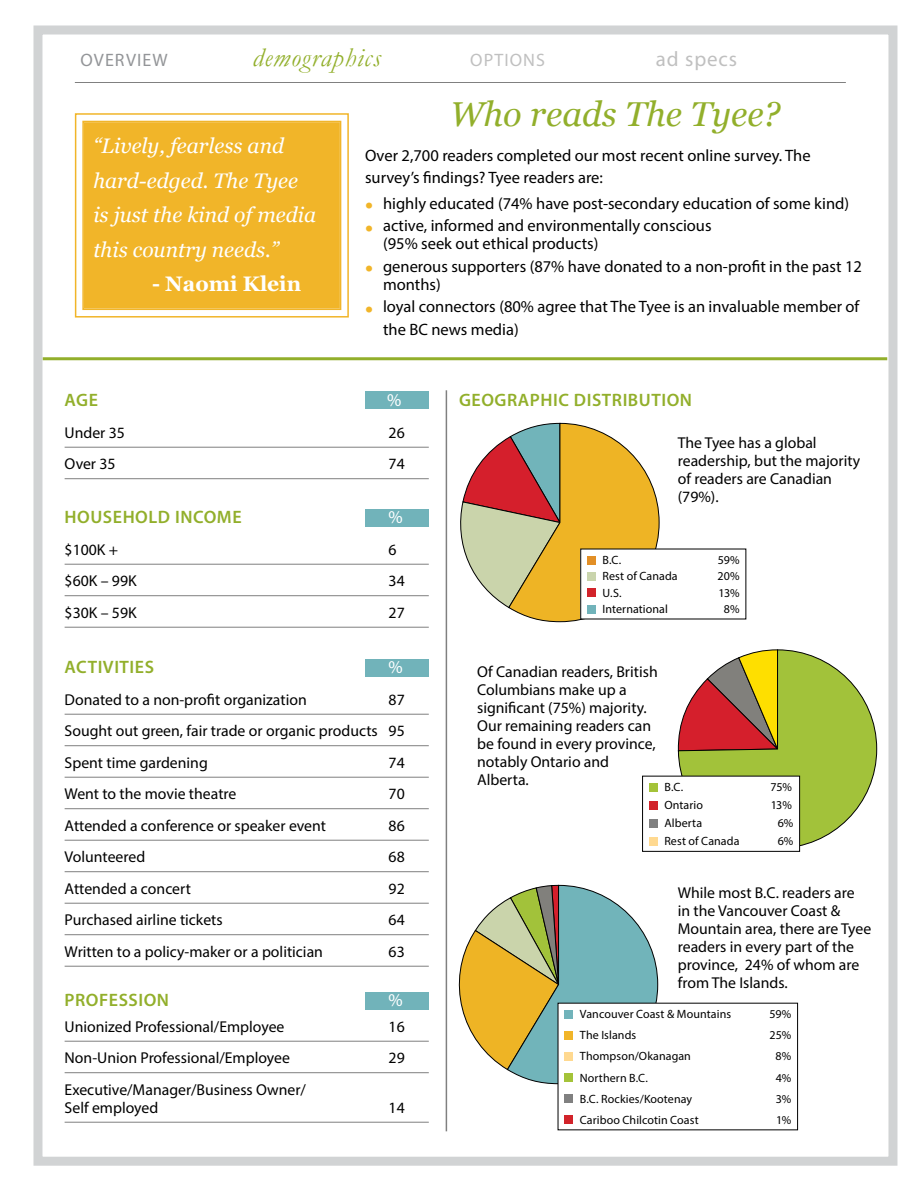
<style>
.page{position:relative;width:918px;height:1188px;background:#fff}
.page>*{position:absolute;margin:0;border:0;box-sizing:border-box;transform-origin:0 0}
.t1{font:italic 34.5px "Georgia";color:#92af2b}
.t2{font:italic 27px "Garamond";letter-spacing:.04em;color:#92af2b}
.t3{font:italic 21px/34.5px "Georgia";color:#fff}
.t4{font:700 21px "Georgia";color:#fff}
.t5{font:21px "Myriad Pro";letter-spacing:.04em;color:#c0c0c0}
.t6{font:600 18px "Myriad Pro";letter-spacing:.03em;color:#92af2b}
.t7{font:18px "Myriad Pro";letter-spacing:.06em;color:#939598}
.t8{font:18px "Myriad Pro";letter-spacing:.06em;color:#c0c0c0}
.t9{font:18px "Myriad Pro";color:#fff}
.t10{font:16.5px/22.5px "Myriad Pro";color:#000}
.t11{font:15.75px/18px "Myriad Pro";color:#000}
.t12{font:12px "Myriad Pro";letter-spacing:.005em;color:#000}
.s1{font-size:28.5px;color:#f1b529}
</style>
<div class="page">
<svg style="left:678px;top:649px;width:199px;height:200px"></svg>
<svg style="left:460px;top:423px;width:200px;height:199px"></svg>
<div style="left:365px;top:993px;width:64px;height:17px;background:#71b3ba"></div>
<div style="left:33px;top:26px;width:864px;height:1140px;border:9px solid #d1d3d4"></div>
<div style="left:365px;top:660px;width:64px;height:17px;background:#71b3ba"></div>
<div style="left:365px;top:509px;width:64px;height:17px;background:#71b3ba"></div>
<div style="left:365px;top:391px;width:64px;height:17px;background:#71b3ba"></div>
<hr style="left:65px;top:447px;width:364px;height:1px;background:#808080">
<hr style="left:65px;top:478px;width:364px;height:1px;background:#808080">
<hr style="left:65px;top:564px;width:364px;height:1px;background:#808080">
<hr style="left:65px;top:595px;width:364px;height:1px;background:#808080">
<hr style="left:65px;top:627px;width:364px;height:1px;background:#808080">
<hr style="left:65px;top:714px;width:364px;height:1px;background:#808080">
<hr style="left:65px;top:745px;width:364px;height:1px;background:#808080">
<hr style="left:65px;top:777px;width:364px;height:1px;background:#808080">
<hr style="left:65px;top:808px;width:364px;height:1px;background:#808080">
<hr style="left:65px;top:840px;width:364px;height:1px;background:#808080">
<hr style="left:65px;top:871px;width:364px;height:1px;background:#808080">
<hr style="left:65px;top:903px;width:364px;height:1px;background:#808080">
<hr style="left:65px;top:934px;width:364px;height:1px;background:#808080">
<hr style="left:65px;top:966px;width:364px;height:1px;background:#808080">
<hr style="left:65px;top:1041px;width:364px;height:1px;background:#808080">
<hr style="left:65px;top:1072px;width:364px;height:1px;background:#808080">
<hr style="left:65px;top:1122px;width:364px;height:1px;background:#808080">
<svg style="left:74px;top:113px;width:275px;height:205px;background:#f2bd40"></svg>
<div style="left:82px;top:121px;width:259px;height:189px;border:2px solid #f1b529"></div>
<hr style="left:43px;top:357px;width:844px;height:3px;background:#92af2b">
<hr style="left:446px;top:390px;width:1px;height:741px;background:#808080">
<div style="left:581px;top:549px;width:165px;height:70px;background:#fff"></div>
<div style="left:587px;top:556px;width:9px;height:9px;background:#e28f26"></div>
<div style="left:587px;top:572px;width:9px;height:9px;background:#c9d4ac"></div>
<div style="left:587px;top:588px;width:9px;height:9px;background:#d2232a"></div>
<div style="left:587px;top:605px;width:9px;height:9px;background:#71b3ba"></div>
<hr style="left:75px;top:82px;width:771px;height:1px;background:#808080">
<div style="left:643px;top:776px;width:157px;height:75px;background:#fff"></div>
<div style="left:649px;top:783px;width:9px;height:9px;background:#a4c339"></div>
<div style="left:649px;top:801px;width:9px;height:9px;background:#d2232a"></div>
<div style="left:649px;top:819px;width:9px;height:9px;background:#808080"></div>
<div style="left:649px;top:837px;width:9px;height:9px;background:#ffd990"></div>
<div style="left:642px;top:776px;width:158px;height:76px;border:1px solid #000"></div>
<svg style="left:445px;top:885px;width:213px;height:199px"></svg>
<div style="left:558px;top:1003px;width:240px;height:127px;background:#fff"></div>
<div style="left:564px;top:1010px;width:9px;height:9px;background:#71b3ba"></div>
<div style="left:564px;top:1031px;width:9px;height:9px;background:#f1b529"></div>
<div style="left:564px;top:1052px;width:9px;height:9px;background:#ffd990"></div>
<div style="left:564px;top:1073px;width:9px;height:9px;background:#a4c339"></div>
<div style="left:564px;top:1094px;width:9px;height:9px;background:#808080"></div>
<div style="left:564px;top:1115px;width:9px;height:9px;background:#d2232a"></div>
<p class="t7" style="left:80px;top:49px;width:89px">OVERVIEW</p>
<h2 class="t2" style="left:252px;top:39px;width:130px">demographics</h2>
<p class="t8" style="left:470px;top:49px;width:76px">OPTIONS</p>
<h3 class="t5" style="left:656px;top:46px;width:83px">ad specs</h3>
<h3 class="t3" style="left:93px;top:129px;width:224px">“Lively, fearless and hard-edged. The Tyee is just the kind of media this country needs.”</h3>
<h3 class="t4" style="left:152px;top:270px;width:151px">- Naomi Klein</h3>
<h1 class="t1" style="left:450px;top:92px;width:332px">Who reads The Tyee?</h1>
<p class="t10" style="left:365px;top:144px;width:447px">Over 2,700 readers completed our most recent online survey. The survey’s findings? Tyee readers are:</p>
<p class="t10" style="left:365px;top:192px;width:486px"><span class="s1">•</span> highly educated (74% have post-secondary education of some kind)</p>
<p class="t10" style="left:383px;top:216px;width:330px;line-height:18px;text-indent:-18px"><span class="s1">•</span> active, informed and environmentally conscious (95% seek out ethical products)</p>
<p class="t10" style="left:383px;top:257px;width:480px;line-height:18px;text-indent:-18px"><span class="s1">•</span> generous supporters (87% have donated to a non-profit in the past 12 months)</p>
<p class="t10" style="left:383px;top:295px;width:478px;text-indent:-18px"><span class="s1">•</span> loyal connectors (80% agree that The Tyee is an invaluable member of the BC news media)</p>
<p class="t6" style="left:65px;top:389px;width:35px">AGE</p>
<p class="t9" style="left:387px;top:389px;width:16px">%</p>
<p class="t11" style="left:65px;top:423px;width:62px">Under 35</p>
<p class="t11" style="left:389px;top:423px;width:18px">26</p>
<p class="t11" style="left:65px;top:455px;width:53px">Over 35</p>
<p class="t11" style="left:389px;top:455px;width:18px">74</p>
<p class="t6" style="left:65px;top:506px;width:178px">HOUSEHOLD INCOME</p>
<p class="t9" style="left:389px;top:506px;width:16px">%</p>
<p class="t11" style="left:65px;top:540px;width:55px">$100K +</p>
<p class="t11" style="left:389px;top:540px;width:10px">6</p>
<p class="t11" style="left:65px;top:572px;width:74px">$60K – 99K</p>
<p class="t11" style="left:389px;top:572px;width:18px">34</p>
<p class="t11" style="left:65px;top:603px;width:74px">$30K – 59K</p>
<p class="t11" style="left:389px;top:603px;width:18px">27</p>
<p class="t6" style="left:65px;top:656px;width:91px">ACTIVITIES</p>
<p class="t9" style="left:389px;top:656px;width:16px">%</p>
<p class="t11" style="left:65px;top:690px;width:244px">Donated to a non-profit organization</p>
<p class="t11" style="left:65px;top:684px;width:342px;line-height:31.5px;text-align:justify;text-indent:324px">87<br>Sought out green, fair trade or organic products 95<br>Spent time gardening</p>
<p class="t11" style="left:389px;top:753px;width:18px">74</p>
<p class="t11" style="left:65px;top:785px;width:173px">Went to the movie theatre</p>
<p class="t11" style="left:389px;top:785px;width:18px">70</p>
<p class="t11" style="left:65px;top:816px;width:263px">Attended a conference or speaker event</p>
<p class="t11" style="left:389px;top:816px;width:18px">86</p>
<p class="t11" style="left:65px;top:848px;width:82px">Volunteered</p>
<p class="t11" style="left:389px;top:848px;width:18px">68</p>
<p class="t11" style="left:65px;top:879px;width:128px">Attended a concert</p>
<p class="t11" style="left:389px;top:879px;width:18px">92</p>
<p class="t11" style="left:65px;top:911px;width:160px">Purchased airline tickets</p>
<p class="t11" style="left:389px;top:911px;width:18px">64</p>
<p class="t11" style="left:65px;top:942px;width:260px">Written to a policy-maker or a politician</p>
<p class="t11" style="left:389px;top:942px;width:18px">63</p>
<p class="t6" style="left:65px;top:989px;width:106px">PROFESSION</p>
<p class="t9" style="left:389px;top:989px;width:16px">%</p>
<p class="t11" style="left:65px;top:1017px;width:221px">Unionized Professional/Employee</p>
<p class="t11" style="left:389px;top:1017px;width:18px">16</p>
<p class="t11" style="left:65px;top:1049px;width:227px">Non-Union Professional/Employee</p>
<p class="t11" style="left:389px;top:1049px;width:18px">29</p>
<p class="t11" style="left:65px;top:1080px;width:243px">Executive/Manager/Business Owner/<br>Self employed</p>
<p class="t11" style="left:389px;top:1098px;width:18px">14</p>
<p class="t6" style="left:459px;top:388px;width:235px">GEOGRAPHIC DISTRIBUTION</p>
<p class="t11" style="left:678px;top:434px;width:184px">The Tyee has a global readership, but the majority of readers are Canadian (79%).</p>
<p class="t12" style="left:603px;top:553px;width:20px">B.C.</p>
<p class="t12" style="left:718px;top:553px;width:23px">59%</p>
<p class="t12" style="left:603px;top:569px;width:77px">Rest of Canada</p>
<p class="t12" style="left:718px;top:569px;width:23px">20%</p>
<p class="t12" style="left:603px;top:585px;width:21px">U.S.</p>
<p class="t12" style="left:719px;top:585px;width:23px">13%</p>
<p class="t12" style="left:603px;top:601px;width:67px">International</p>
<p class="t12" style="left:724px;top:601px;width:17px">8%</p>
<p class="t11" style="left:477px;top:662px;width:182px">Of Canadian readers, British<br>Columbians make up a significant (75%) majority.<br>Our remaining readers can be found in every province, notably Ontario and<br>Alberta.</p>
<p class="t12" style="left:664px;top:780px;width:20px">B.C.</p>
<p class="t12" style="left:770px;top:780px;width:23px">75%</p>
<p class="t12" style="left:664px;top:798px;width:40px">Ontario</p>
<p class="t12" style="left:771px;top:798px;width:23px">13%</p>
<p class="t12" style="left:664px;top:816px;width:39px">Alberta</p>
<p class="t12" style="left:778px;top:816px;width:17px">6%</p>
<p class="t12" style="left:664px;top:834px;width:77px">Rest of Canada</p>
<p class="t12" style="left:778px;top:834px;width:17px">6%</p>
<p class="t11" style="left:678px;top:883px;width:195px">While most B.C. readers are<br>in the Vancouver Coast &amp;<br>Mountain area, there are Tyee readers in every part of the province, 24% of whom are from The Islands.</p>
<p class="t12" style="left:580px;top:1007px;width:153px">Vancouver Coast &amp; Mountains</p>
<p class="t12" style="left:770px;top:1007px;width:23px">59%</p>
<p class="t12" style="left:580px;top:1028px;width:58px">The Islands</p>
<p class="t12" style="left:770px;top:1028px;width:23px">25%</p>
<p class="t12" style="left:580px;top:1049px;width:113px">Thompson/Okanagan</p>
<p class="t12" style="left:776px;top:1049px;width:17px">8%</p>
<p class="t12" style="left:580px;top:1070px;width:70px">Northern B.C.</p>
<p class="t12" style="left:776px;top:1070px;width:17px">4%</p>
<p class="t12" style="left:580px;top:1091px;width:114px">B.C. Rockies/Kootenay</p>
<p class="t12" style="left:776px;top:1091px;width:17px">3%</p>
<p class="t12" style="left:580px;top:1112px;width:120px">Cariboo Chilcotin Coast</p>
<p class="t12" style="left:776px;top:1112px;width:17px">1%</p>
</div>
